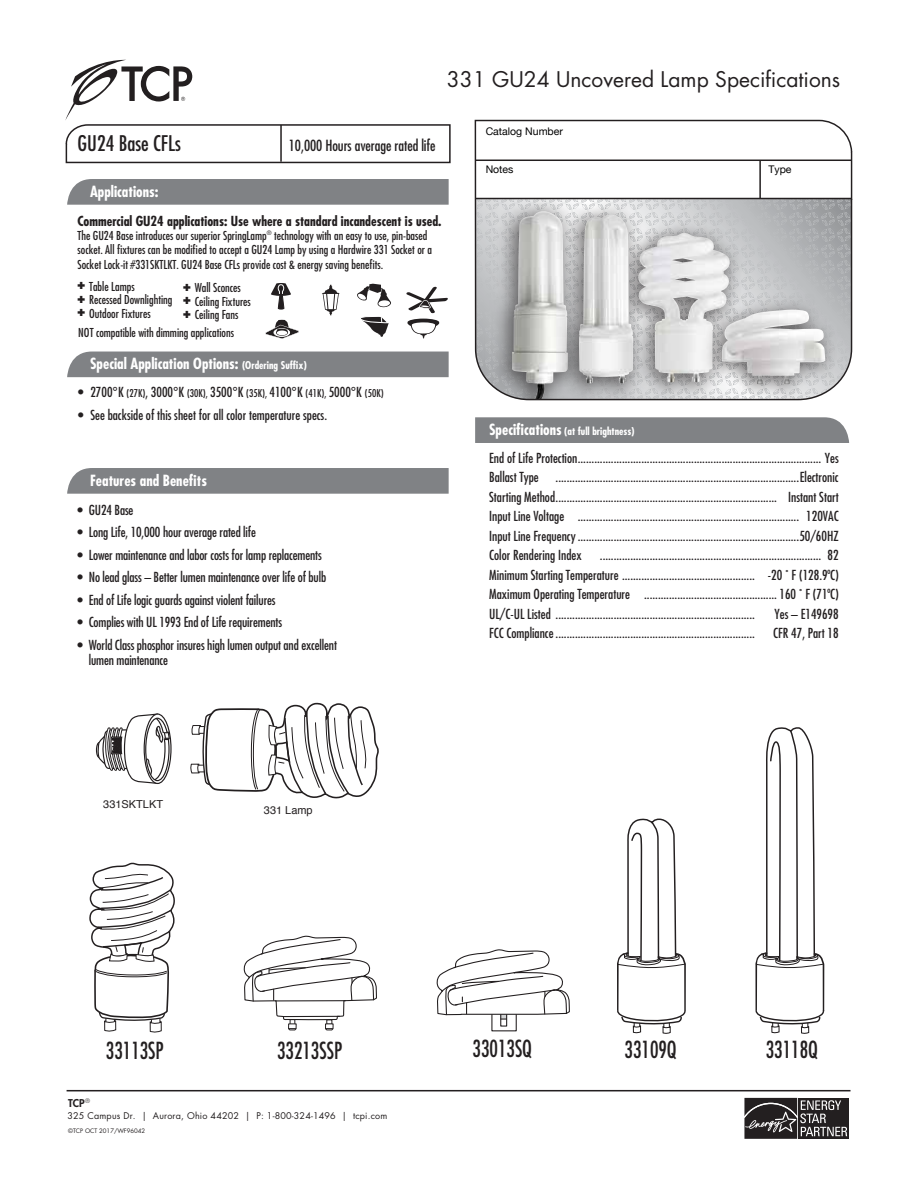
<style>
.page{position:relative;width:918px;height:1188px;background:#fff}
.page>*{position:absolute;margin:0;border:0;box-sizing:border-box;transform-origin:0 0}
.t1{font:condensed 22.95px "Futura Std";color:#231f20;scale:.9 1}
.t2{font:21px "Futura Std";color:#231f20}
.t3{font:condensed 21px "Futura Std";color:#231f20}
.t4{font:700 condensed 15px "Futura Std";color:#fff}
.t5{font:condensed 15px "Futura Std";letter-spacing:-.005em;color:#231f20}
.t6{font:condensed 13.5px/19.5px "Futura Std";letter-spacing:-.01em;color:#231f20;text-align:justify}
.t7{font:700 condensed 13.5px "Futura Std";color:#231f20}
.t8{font:condensed 12px/13.5px "Futura Std";color:#231f20}
.t9{font:10.95px "Helvetica";color:#231f20}
.t10{font:700 condensed 10.5px "Futura Std";color:#fff}
.t11{font:10.5px "Helvetica Neue";color:#010101}
.t12{font:800 10.5px "Futura Std";color:#231f20}
.t13{font:9px "Futura Std";letter-spacing:.02em;color:#231f20}
.t14{font:6px "Futura Std";color:#231f20}
.s1{font-size:10.5px}
.s2{font-size:15px}
</style>
<div class="page">
<svg style="left:190px;top:702px;width:189px;height:97px"></svg>
<div style="left:144px;top:713px;width:28px;height:71px;border:1px solid #231f20;border-radius:50%"></div>
<hr style="left:67px;top:1090px;width:784px;height:1px;background:#231f20">
<div style="left:67px;top:179px;width:382px;height:26px;background:#808285"></div>
<div style="left:475px;top:417px;width:374px;height:26px;background:#808285"></div>
<div style="left:67px;top:352px;width:382px;height:25px;background:#808285"></div>
<div style="left:67px;top:468px;width:382px;height:26px;background:#808285"></div>
<svg style="left:408px;top:319px;width:31px;height:19px"></svg>
<svg style="left:361px;top:316px;width:28px;height:21px"></svg>
<svg style="left:474px;top:119px;width:379px;height:282px"></svg>
<hr style="left:475px;top:160px;width:377px;height:1px;background:#231f20">
<hr style="left:759px;top:160px;width:2px;height:39px;background:#231f20">
<hr style="left:475px;top:198px;width:376px;height:1px;background:#231f20">
<svg style="left:265px;top:283px;width:34px;height:56px"></svg>
<hr style="left:277px;top:331px;width:10px;height:4px;background:#fff;border-radius:50%">
<svg style="left:322px;top:285px;width:18px;height:30px"></svg>
<svg style="left:357px;top:284px;width:34px;height:23px"></svg>
<div style="left:378px;top:300px;width:12px;height:7px;background:#fff;border-radius:50%"></div>
<svg style="left:406px;top:287px;width:42px;height:26px"></svg>
<svg style="left:755px;top:727px;width:70px;height:307px"></svg>
<svg style="left:616px;top:818px;width:70px;height:274px"></svg>
<svg style="left:89px;top:714px;width:87px;height:378px"></svg>
<svg style="left:242px;top:935px;width:136px;height:157px"></svg>
<svg style="left:436px;top:949px;width:134px;height:83px"></svg>
<svg style="left:744px;top:1097px;width:105px;height:42px;background:#4e4a4b"></svg>
<svg style="left:65px;top:59px;width:386px;height:105px"></svg>
<h2 class="t2" style="left:447px;top:65px;width:395px">331 GU24 Uncovered Lamp Specifications</h2>
<h2 class="t3" style="left:78px;top:131px;width:105px">GU24 Base CFLs</h2>
<p class="t5" style="left:289px;top:137px;width:148px">10,000 Hours average rated life</p>
<p class="t4" style="left:90px;top:182px;width:70px">Applications:</p>
<p class="t11" style="left:486px;top:125px;width:79px">Catalog Number</p>
<p class="t11" style="left:486px;top:163px;width:29px">Notes</p>
<p class="t11" style="left:768px;top:163px;width:25px">Type</p>
<p class="t7" style="left:78px;top:212px;width:366px">Commercial GU24 applications: Use where a standard incandescent is used.</p>
<p class="t8" style="left:78px;top:228px;width:356px;line-height:14.4px">The GU24 Base introduces our superior SpringLamp<sup>®</sup> technology with an easy to use, pin-based socket. All fixtures can be modified to accept a GU24 Lamp by using a Hardwire 331 Socket or a<br>Socket Lock-it #331SKTLKT. GU24 Base CFLs provide cost &amp; energy saving benefits.</p>
<p class="t8" style="left:78px;top:279px;width:96px">✚ Table Lamps<br>✚ Recessed Downlighting ✚ Outdoor Fixtures</p>
<p class="t8" style="left:183px;top:281px;width:69px">✚ Wall Sconces ✚ Ceiling Fixtures ✚ Ceiling Fans</p>
<p class="t8" style="left:78px;top:326px;width:157px">NOT compatible with dimming applications</p>
<p class="t4" style="left:90px;top:355px;width:218px">Special Application Options: <span class="s1">(Ordering Suffix)</span></p>
<p class="t6" style="left:78px;top:383px;width:307px">• 2700°K <span class="s1">(27K)</span>, 3000°K <span class="s1">(30K),</span> 3500°K <span class="s1">(35K),</span> 4100°K <span class="s1">(41K),</span> 5000°K <span class="s1">(50K)</span></p>
<p class="t6" style="left:78px;top:405px;width:250px">• See backside of this sheet for all color temperature specs.</p>
<p class="t4" style="left:90px;top:471px;width:119px">Features and Benefits</p>
<p class="t6" style="left:78px;top:500px;width:57px">• GU24 Base</p>
<p class="t6" style="left:78px;top:523px;width:180px">• Long Life, 10,000 hour average rated life</p>
<p class="t6" style="left:78px;top:545px;width:246px">• Lower maintenance and labor costs for lamp replacements</p>
<p class="t6" style="left:78px;top:568px;width:250px">• No lead glass – Better lumen maintenance over life of bulb</p>
<p class="t6" style="left:78px;top:590px;width:200px">• End of Life logic guards against violent failures</p>
<p class="t6" style="left:78px;top:613px;width:206px">• Complies with UL 1993 End of Life requirements</p>
<p class="t6" style="left:89px;top:637px;width:250px;line-height:15px;text-indent:-11px">• World Class phosphor insures high lumen output and excellent lumen maintenance</p>
<p class="t9" style="left:103px;top:796px;width:61px">331SKTLKT</p>
<p class="t9" style="left:264px;top:802px;width:50px">331 Lamp</p>
<p class="t10" style="left:489px;top:425px;width:147px"><span class="s2">Specifications</span> (at full brightness)</p>
<p class="t6" style="left:489px;top:448px;width:351px">End of Life Protection........................................................................................ Yes Ballast Type ........................................................................................Electronic Starting Method................................................................................ Instant Start Input Line Voltage ................................................................................ 120VAC Input Line Frequency ................................................................................50/60HZ Color Rendering Index</p>
<p class="t6" style="left:489px;top:546px;width:351px;text-indent:111px">................................................................................ 82<br>Minimum Starting Temperature ................................................ -20 ˚ F (128.9ºC)<br>Maximum Operating Temperature ................................................ 160 ˚ F (71ºC)<br>UL/C-UL Listed ........................................................................</p>
<p class="t6" style="left:775px;top:604px;width:66px">Yes – E149698</p>
<p class="t6" style="left:489px;top:624px;width:267px">FCC Compliance ........................................................................</p>
<p class="t6" style="left:773px;top:624px;width:67px">CFR 47, Part 18</p>
<h1 class="t1" style="left:106px;top:1036px;width:66px">33113SP</h1>
<h1 class="t1" style="left:277px;top:1036px;width:74px">33213SSP</h1>
<h1 class="t1" style="left:473px;top:1035px;width:68px">33013SQ</h1>
<h1 class="t1" style="left:625px;top:1036px;width:60px">33109Q</h1>
<h1 class="t1" style="left:766px;top:1036px;width:60px">33118Q</h1>
<p class="t12" style="left:68px;top:1096px;width:24px">TCP<sup>®</sup></p>
<p class="t13" style="left:67px;top:1110px;width:321px">325 Campus Dr. | Aurora, Ohio 44202 | P: 1-800-324-1496 | tcpi.com</p>
<p class="t14" style="left:68px;top:1127px;width:79px">©TCP OCT 2017/WF96042</p>
</div>
